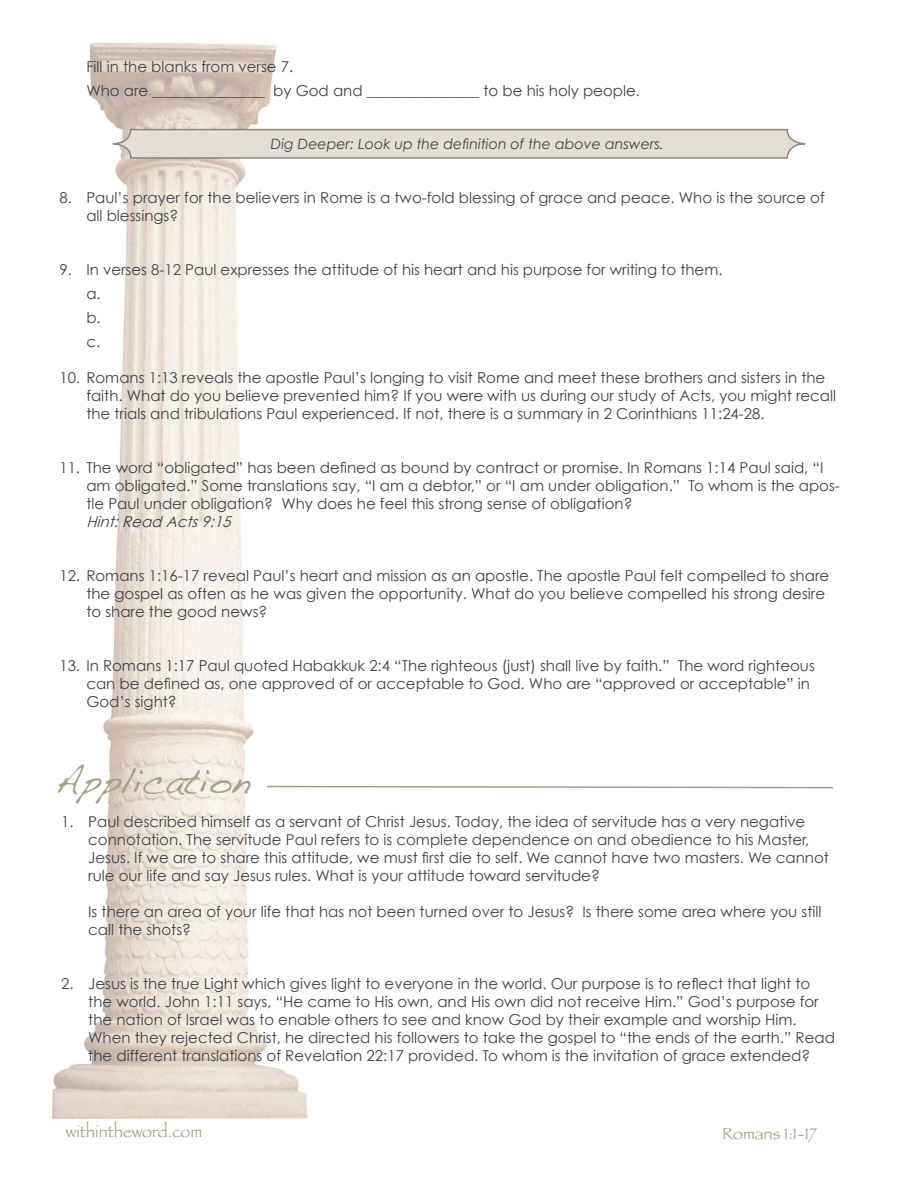
<style>
.page{position:relative;width:918px;height:1188px;background:#fff}
.page>*{position:absolute;margin:0;border:0;box-sizing:border-box;transform-origin:0 0}
.t1{font:36px "Handwriting Dakota";color:#a69f88}
.t2{font:16.5px "Papyrus";color:#a69f88}
.t3{font:15px/18px "Century Gothic";color:#404249}
.t4{font:italic 15px "Century Gothic";color:#404249}
.t5{font:italic 14.25px "Century Gothic";color:#404249}
</style>
<div class="page">
<img style="left:52px;top:42px;width:256px;height:1078px">
<svg style="left:111px;top:128px;width:695px;height:31px;background:#dcd7cf"></svg>
<svg style="left:266px;top:785px;width:568px;height:4px"></svg>
<p class="t3" style="left:86px;top:54px;width:555px;line-height:24px">Fill in the blanks from verse 7.<br>Who are _______________ by God and _______________ to be his holy people.</p>
<p class="t5" style="left:271px;top:135px;width:395px">Dig Deeper: Look up the definition of the above answers.</p>
<p class="t3" style="left:86px;top:188px;width:740px;text-indent:-27px">8. Paul’s prayer for the believers in Rome is a two-fold blessing of grace and peace. Who is the source of all blessings?</p>
<p class="t3" style="left:86px;top:257px;width:638px;line-height:24px;text-indent:-27px">9. In verses 8-12 Paul expresses the attitude of his heart and his purpose for writing to them. a.<br>b.<br>c.</p>
<p class="t3" style="left:86px;top:368px;width:751px;text-indent:-27px">10. Romans 1:13 reveals the apostle Paul’s longing to visit Rome and meet these brothers and sisters in the faith. What do you believe prevented him? If you were with us during our study of Acts, you might recall the trials and tribulations Paul experienced. If not, there is a summary in 2 Corinthians 11:24-28.</p>
<p class="t3" style="left:86px;top:458px;width:755px;text-indent:-27px">11. The word “obligated” has been defined as bound by contract or promise. In Romans 1:14 Paul said, “I am obligated.” Some translations say, “I am a debtor,” or “I am under obligation.” To whom is the apos&shy;tle Paul under obligation? Why does he feel this strong sense of obligation?</p>
<p class="t4" style="left:86px;top:512px;width:151px">Hint:Read Acts9:15</p>
<p class="t3" style="left:86px;top:566px;width:744px;text-indent:-27px">12. Romans 1:16-17 reveal Paul’s heart and mission as an apostle. The apostle Paul felt compelled to share the gospel as often as he was given the opportunity. What do you believe compelled his strong desire to share the good news?</p>
<p class="t3" style="left:86px;top:656px;width:730px;text-indent:-27px">13. In Romans 1:17 Paul quoted Habakkuk 2:4 “The righteous (just) shall live by faith.” The word righteous can be defined as, one approved of or acceptable to God. Who are “approved or acceptable” in<br>God’s sight?</p>
<h1 class="t1" style="left:55px;top:759px;width:196px">Application</h1>
<p class="t3" style="left:88px;top:812px;width:742px;text-indent:-27px">1. Paul described himself as a servant of Christ Jesus. Today, the idea of servitude has a very negative connotation. The servitude Paul refers to is complete dependence on and obedience to his Master, Jesus. If we are to share this attitude, we must first die to self. We cannot have two masters. We cannot rule our life and say Jesus rules. What is your attitude toward servitude?</p>
<p class="t3" style="left:88px;top:902px;width:735px">Is there an area of your life that has not been turned over to Jesus? Is there some area where you still call the shots?</p>
<p class="t3" style="left:88px;top:974px;width:748px;text-indent:-27px">2. Jesus is the true Light which gives light to everyone in the world. Our purpose is to reflect that light to the world. John 1:11 says, “He came to His own, and His own did not receive Him.” God’s purpose for the nation of Israel was to enable others to see and know God by their example and worship Him.<br>When they rejected Christ, he directed his followers to take the gospel to “the ends of the earth.” Read the different translations of Revelation 22:17 provided. To whom is the invitation of grace extended?</p>
<p class="t2" style="left:66px;top:1122px;width:138px">withintheword.com</p>
<p class="t2" style="left:722px;top:1123px;width:96px">Romans 1:1-17</p>
</div>
